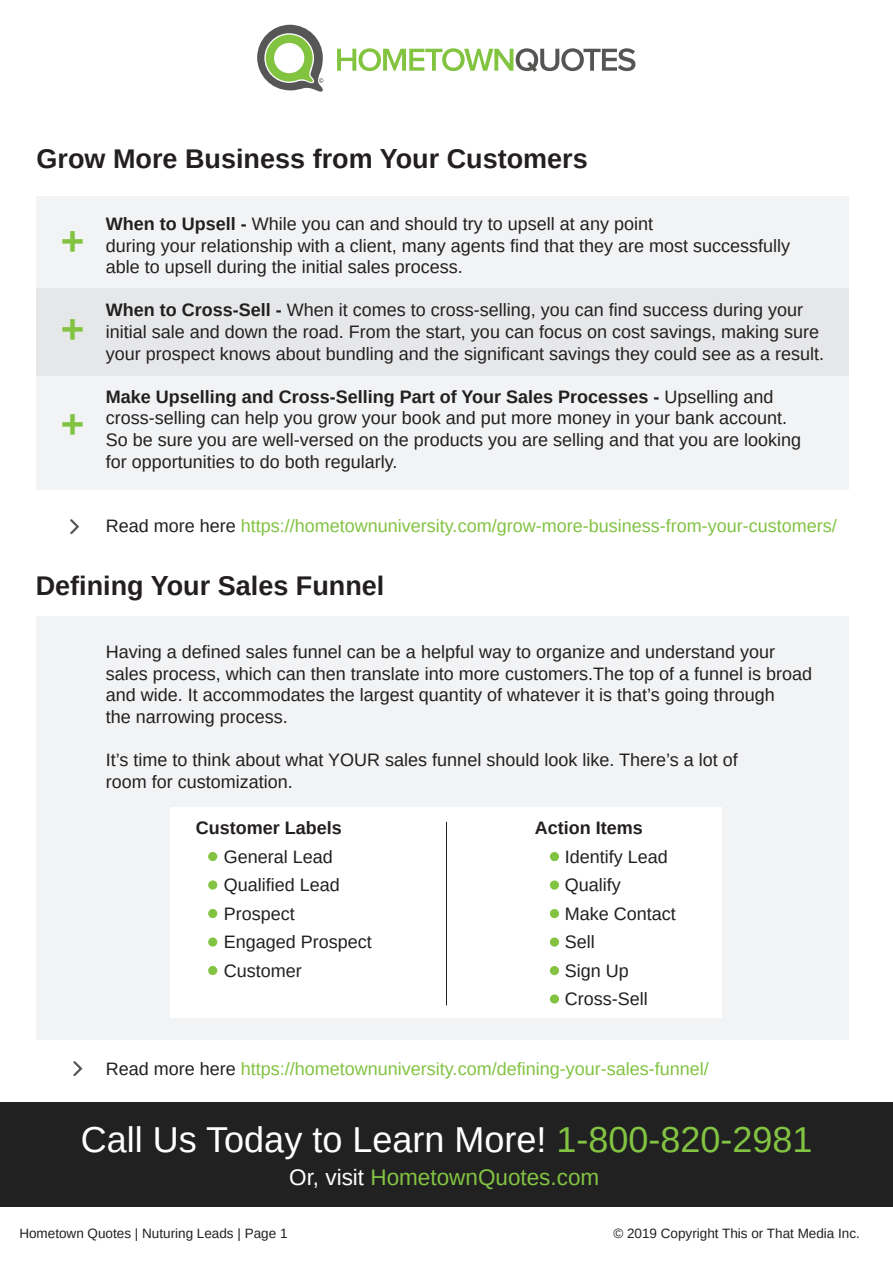
<style>
.page{position:relative;width:893px;height:1263px;background:#fff}
.page>*{position:absolute;margin:0;border:0;box-sizing:border-box;transform-origin:0 0}
.t1{font:700 40.5px/87.4px "Arimo";color:#82c342}
.t2{font:36px "Arimo";color:#fff}
.t3{font:700 27px "Arimo";color:#231f20}
.t4{font:22.5px "Arimo";color:#82c342}
.t5{font:18px/21.6px "Arimo";color:#231f20}
.t6{font:18px "Arimo";color:#82c342}
.t7{font:700 18px "Arimo";color:#231f20}
.t8{font:13.5px "Arimo";color:#231f20}
.s1{font-weight:700}
.s2{color:#231f20}
.s3{color:#82c342}
.s4{color:#fff}
</style>
<div class="page">
<svg style="left:337px;top:48px;width:298px;height:24px"></svg>
<svg style="left:257px;top:25px;width:66px;height:67px"></svg>
<div style="left:36px;top:196px;width:812px;height:293px;background:#f2f3f4"></div>
<div style="left:36px;top:288px;width:812px;height:87px;background:#e6e7e9"></div>
<svg style="left:70px;top:519px;width:10px;height:16px"></svg>
<div style="left:36px;top:617px;width:812px;height:423px;background:#f2f3f4"></div>
<div style="left:170px;top:807px;width:552px;height:211px;background:#fff"></div>
<div style="left:208px;top:852px;width:9px;height:9px;background:#82c342;border-radius:50%"></div>
<div style="left:208px;top:880px;width:9px;height:9px;background:#82c342;border-radius:50%"></div>
<div style="left:208px;top:909px;width:9px;height:9px;background:#82c342;border-radius:50%"></div>
<div style="left:208px;top:937px;width:9px;height:9px;background:#82c342;border-radius:50%"></div>
<div style="left:208px;top:966px;width:9px;height:9px;background:#82c342;border-radius:50%"></div>
<div style="left:550px;top:852px;width:9px;height:9px;background:#82c342;border-radius:50%"></div>
<div style="left:550px;top:880px;width:9px;height:10px;background:#82c342;border-radius:50%"></div>
<div style="left:550px;top:909px;width:9px;height:9px;background:#82c342;border-radius:50%"></div>
<div style="left:550px;top:937px;width:9px;height:10px;background:#82c342;border-radius:50%"></div>
<div style="left:550px;top:966px;width:9px;height:9px;background:#82c342;border-radius:50%"></div>
<div style="left:550px;top:994px;width:9px;height:9px;background:#82c342;border-radius:50%"></div>
<svg style="left:73px;top:1061px;width:10px;height:15px"></svg>
<div style="left:0;top:1102px;width:893px;height:104px;background:#212121"></div>
<h3 class="t3" style="left:37px;top:144px;width:553px">Grow More Business from Your Customers</h3>
<h1 class="t1" style="left:61px;top:197px;width:25px">+ +</h1>
<h1 class="t1" style="left:61px;top:381px;width:25px">+</h1>
<p class="t5" style="left:106px;top:213px;width:686px"><span class="s1">When to Upsell -</span> While you can and should try to upsell at any point<br>during your relationship with a client, many agents find that they are most successfully able to upsell during the initial sales process.</p>
<p class="t5" style="left:106px;top:299px;width:720px"><span class="s1">When to Cross-Sell -</span> When it comes to cross-selling, you can find success during your initial sale and down the road. From the start, you can focus on cost savings, making sure your prospect knows about bundling and the significant savings they could see as a result.</p>
<p class="t5" style="left:106px;top:386px;width:697px"><span class="s1">Make Upselling and Cross-Selling Part of Your Sales Processes -</span> Upselling and cross-selling can help you grow your book and put more money in your bank account.<br>So be sure you are well-versed on the products you are selling and that you are looking for opportunities to do both regularly.</p>
<p class="t6" style="left:106px;top:516px;width:732px"><span class="s2">Read more here</span> https://hometownuniversity.com/grow-more-business-from-your-customers/</p>
<h3 class="t3" style="left:36px;top:571px;width:350px">Defining Your Sales Funnel</h3>
<p class="t5" style="left:106px;top:641px;width:708px">Having a defined sales funnel can be a helpful way to organize and understand your sales process, which can then translate into more customers.The top of a funnel is broad and wide. It accommodates the largest quantity of whatever it is that’s going through<br>the narrowing process.</p>
<p class="t5" style="left:106px;top:749px;width:634px">It’s time to think about what YOUR sales funnel should look like. There’s a lot of room for customization.</p>
<p class="t7" style="left:196px;top:817px;width:148px">Customer Labels</p>
<p class="t7" style="left:535px;top:817px;width:110px">Action Items</p>
<p class="t5" style="left:224px;top:842px;width:150px;line-height:28.5px">General Lead<br>Qualified Lead<br>Prospect<br>Engaged Prospect<br>Customer</p>
<p class="t5" style="left:565px;top:842px;width:113px;line-height:28.5px">Identify Lead<br>Qualify<br>Make Contact<br>Sell<br>Sign Up<br>Cross-Sell</p>
<p class="t6" style="left:106px;top:1059px;width:604px"><span class="s2">Read more here</span> https://hometownuniversity.com/defining-your-sales-funnel/</p>
<h2 class="t2" style="left:81px;top:1119px;width:733px">Call Us Today to Learn More! <span class="s3">1-800-820-2981</span></h2>
<p class="t4" style="left:289px;top:1164px;width:312px"><span class="s4">Or, visit</span> HometownQuotes.com</p>
<p class="t8" style="left:19px;top:1226px;width:270px">Hometown Quotes | Nuturing Leads | Page 1</p>
<p class="t8" style="left:613px;top:1226px;width:248px">© 2019 Copyright This or That Media Inc.</p>
</div>
